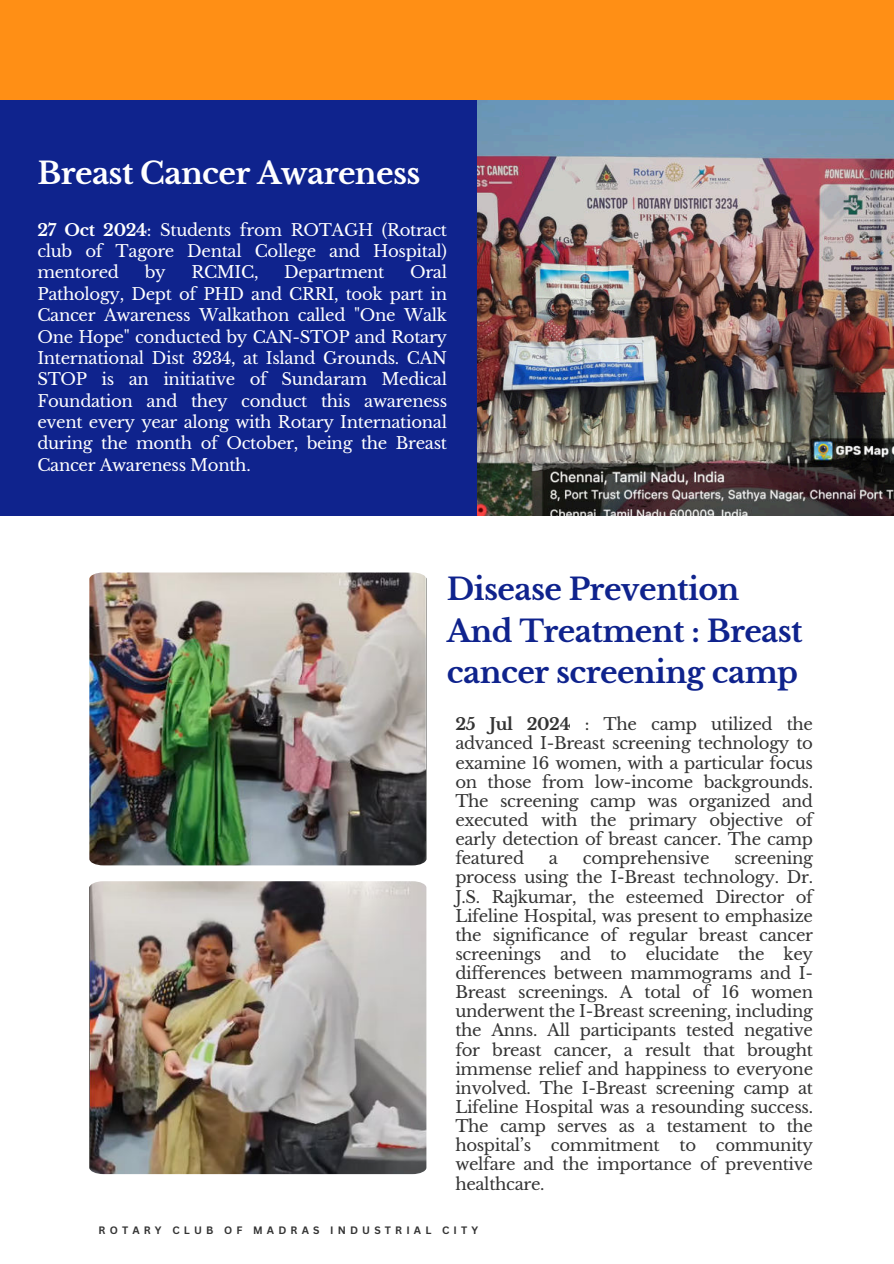
<style>
.page{position:relative;width:894px;height:1264px;background:#fff}
.page>*{position:absolute;margin:0;border:0;box-sizing:border-box;transform-origin:0 0}
.t1{font:700 30px/41.7px "Libre Baskerville";letter-spacing:-.02em;color:#0f238d}
.t2{font:700 30px "Libre Baskerville";letter-spacing:-.02em;color:#fff}
.t3{font:16.5px/19px "Libre Baskerville";letter-spacing:-.02em;color:#343434;text-align:justify}
.t4{font:16.5px/21.3px "Libre Baskerville";letter-spacing:-.02em;color:#fff;text-align:justify}
.t5{font:700 10.5px "Canva Sans";letter-spacing:.395em;color:#343434}
.s1{font-weight:700}
</style>
<div class="page">
<div style="left:0;top:14px;width:892px;height:501px;background:#0f238d"></div>
<img style="left:477px;top:99px;width:416px;height:417px">
<img style="left:89px;top:572px;width:337px;height:293px">
<div style="left:0;top:0;width:893px;height:99px;background:#ff8f15"></div>
<img style="left:89px;top:881px;width:337px;height:293px">
<h1 class="t2" style="left:37px;top:155px;width:384px">Breast Cancer Awareness</h1>
<p class="t4" style="left:37px;top:219px;width:411px"><span class="s1">27 Oct 2024</span>: Students from ROTAGH (Rotract club of Tagore Dental College and Hospital) mentored</p>
<p class="t4" style="left:37px;top:262px;width:411px;text-indent:372px">Oral Pathology, Dept of PHD and CRRI, took part in Cancer Awareness Walkathon called "One Walk One Hope" conducted by CAN-STOP and Rotary International Dist 3234, at Island Grounds. CAN STOP is an initiative of Sundaram Medical Foundation and they conduct this awareness event every year along with Rotary International during the month of October, being the Breast Cancer Awareness Month.</p>
<p class="t4" style="left:145px;top:262px;width:22px">by</p>
<p class="t4" style="left:191px;top:262px;width:69px">RCMIC,</p>
<p class="t4" style="left:284px;top:262px;width:102px">Department</p>
<h1 class="t1" style="left:446px;top:568px;width:357px">Disease Prevention<br>And Treatment : Breast cancer screening camp</h1>
<p class="t3" style="left:455px;top:715px;width:359px"><span class="s1">25 Jul 2024</span> : The camp utilized the advanced I-Breast screening technology to examine 16 women, with a particular focus on those from low-income backgrounds.<br>The screening camp was organized and executed with the primary objective of early detection of breast cancer. The camp featured</p>
<p class="t3" style="left:549px;top:848px;width:11px">a</p>
<p class="t3" style="left:582px;top:848px;width:128px">comprehensive</p>
<p class="t3" style="left:455px;top:848px;width:359px;text-indent:279px">screening process using the I-Breast technology. Dr.<br>J.S. Rajkumar, the esteemed Director of Lifeline Hospital, was present to emphasize the significance of regular breast cancer screenings and to elucidate the key differences between mammograms and I-Breast screenings. A total of 16 women underwent the I-Breast screening, including the Anns. All participants tested negative for breast cancer, a result that brought immense relief and happiness to everyone involved. The I-Breast screening camp at Lifeline Hospital was a resounding success.<br>The camp serves as a testament to the hospital’s commitment to community welfare and the importance of preventive healthcare.</p>
<p class="t5" style="left:99px;top:1223px;width:381px">ROTARY CLUB OF MADRAS INDUSTRIAL CITY</p>
</div>
